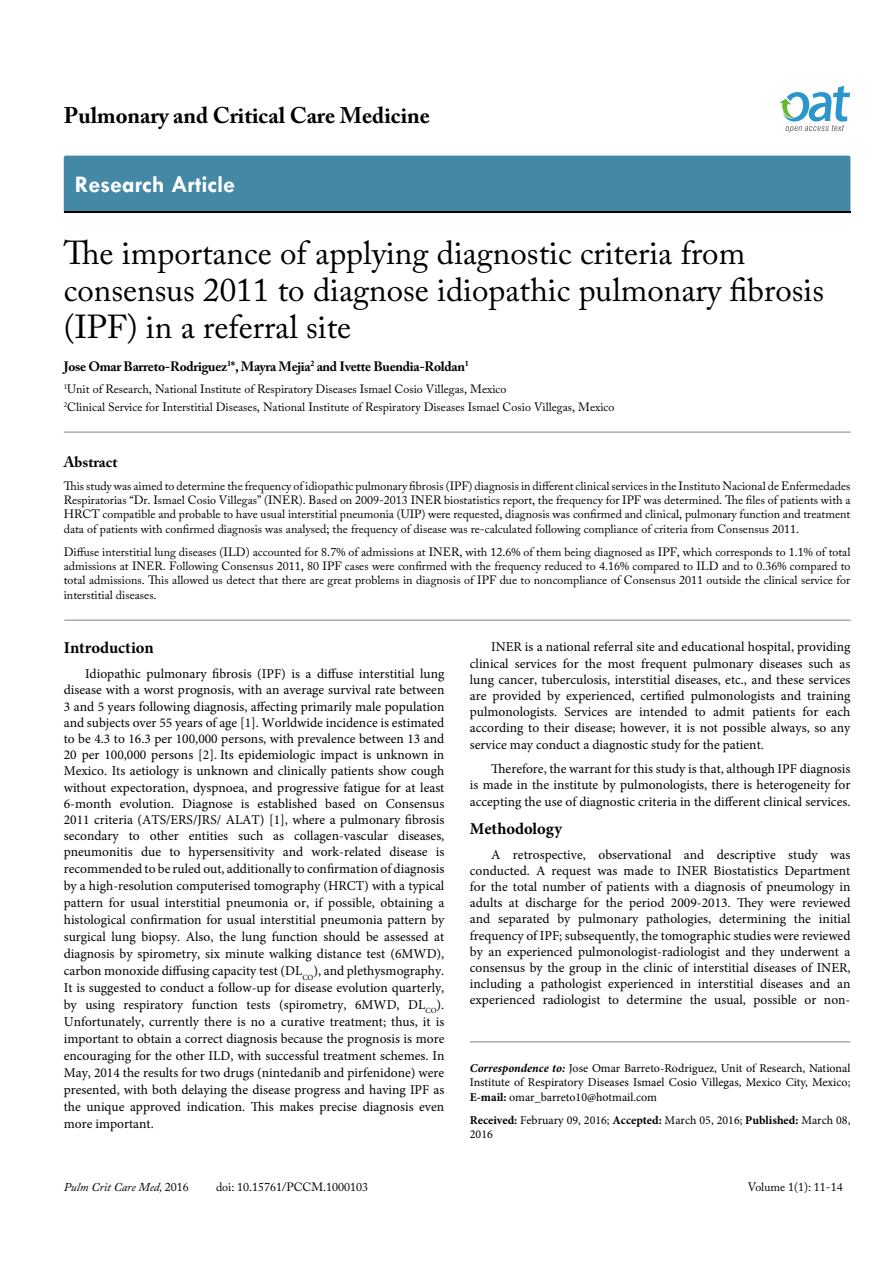
<style>
.page{position:relative;width:893px;height:1263px;background:#fff}
.page>*{position:absolute;margin:0;border:0;box-sizing:border-box;transform-origin:0 0}
.t1{font:33px/37.5px "Adobe Caslon Pro";color:#000}
.t2{font:700 24px "Tw Cen";color:#fff}
.t3{font:700 22.5px "Adobe Caslon Pro";color:#000}
.t4{font:700 16.5px "Minion Pro";letter-spacing:-.005em;color:#000}
.t5{font:700 15px "Adobe Caslon Pro";color:#000}
.t6{font:13.5px/16.6px "Minion Pro";color:#000;text-align:justify}
.t7{font:700 13.5px "Adobe Caslon Pro";letter-spacing:-.02em;color:#000}
.t8{font:12px/14.4px "Adobe Caslon Pro";color:#000;text-align:justify}
.t9{font:12px/14.4px "Minion Pro";color:#000;text-align:justify}
.t10{font:italic 12px "Adobe Caslon Pro";color:#000}
.s1{font-weight:700;font-style:italic}
.s2{font-weight:700}
.s3{font-style:normal}
</style>
<div class="page">
<div style="left:64px;top:156px;width:786px;height:56px;background:#4389a5"></div>
<svg style="left:779px;top:86px;width:71px;height:47px"></svg>
<hr style="left:64px;top:432px;width:786px;height:1px;background:#808285">
<hr style="left:64px;top:620px;width:787px;height:1px;background:#808285">
<hr style="left:470px;top:1042px;width:380px;height:1px;background:#808285">
<h3 class="t3" style="left:64px;top:102px;width:368px">Pulmonary and Critical Care Medicine</h3>
<h2 class="t2" style="left:75px;top:170px;width:162px">Research Article</h2>
<h1 class="t1" style="left:64px;top:233px;width:762px">The importance of applying diagnostic criteria from consensus 2011 to diagnose idiopathic pulmonary fibrosis (IPF) in a referral site</h1>
<p class="t7" style="left:64px;top:358px;width:406px">Jose Omar Barreto-Rodriguez<sup>1</sup>*, Mayra Mejia<sup>2</sup> and Ivette Buendia-Roldan<sup>1</sup></p>
<p class="t8" style="left:64px;top:380px;width:552px;line-height:18px"><sup>1</sup>Unit of Research, National Institute of Respiratory Diseases Ismael Cosio Villegas, Mexico<br><sup>2</sup>Clinical Service for Interstitial Diseases, National Institute of Respiratory Diseases Ismael Cosio Villegas, Mexico</p>
<p class="t5" style="left:64px;top:453px;width:55px">Abstract</p>
<p class="t8" style="left:64px;top:478px;width:788px">This study was aimed to determine the frequency of idiopathic pulmonary fibrosis (IPF) diagnosis in different clinical services in the Instituto Nacional de Enfermedades Respiratorias “Dr. Ismael Cosio Villegas” (INER). Based on 2009-2013 INER biostatistics report, the frequency for IPF was determined. The files of patients with a HRCT compatible and probable to have usual interstitial pneumonia (UIP) were requested, diagnosis was confirmed and clinical, pulmonary function and treatment data of patients with confirmed diagnosis was analysed; the frequency of disease was re-calculated following compliance of criteria from Consensus 2011.</p>
<p class="t8" style="left:64px;top:544px;width:788px">Diffuse interstitial lung diseases (ILD) accounted for 8.7% of admissions at INER, with 12.6% of them being diagnosed as IPF, which corresponds to 1.1% of total admissions at INER. Following Consensus 2011, 80 IPF cases were confirmed with the frequency reduced to 4.16% compared to ILD and to 0.36% compared to total admissions. This allowed us detect that there are great problems in diagnosis of IPF due to noncompliance of Consensus 2011 outside the clinical service for interstitial diseases.</p>
<p class="t4" style="left:64px;top:636px;width:91px">Introduction</p>
<p class="t6" style="left:64px;top:665px;width:382px;text-indent:21px">Idiopathic pulmonary fibrosis (IPF) is a diffuse interstitial lung disease with a worst prognosis, with an average survival rate between 3 and 5 years following diagnosis, affecting primarily male population and subjects over 55 years of age [1]. Worldwide incidence is estimated to be 4.3 to 16.3 per 100,000 persons, with prevalence between 13 and 20 per 100,000 persons [2]. Its epidemiologic impact is unknown in Mexico. Its aetiology is unknown and clinically patients show cough without expectoration, dyspnoea, and progressive fatigue for at least 6-month evolution. Diagnose is established based on Consensus 2011 criteria (ATS/ERS/JRS/ ALAT) [1], where a pulmonary fibrosis secondary to other entities such as collagen-vascular diseases, pneumonitis due to hypersensitivity and work-related disease is recommended to be ruled out, additionally to confirmation of diagnosis by a high-resolution computerised tomography (HRCT) with a typical pattern for usual interstitial pneumonia or, if possible, obtaining a histological confirmation for usual interstitial pneumonia pattern by surgical lung biopsy. Also, the lung function should be assessed at diagnosis by spirometry, six minute walking distance test (6MWD), carbon monoxide diffusing capacity test (DL<sub>CO</sub>), and plethysmography.<br>It is suggested to conduct a follow-up for disease evolution quarterly, by using respiratory function tests (spirometry, 6MWD, DL<sub>CO</sub>).<br>Unfortunately, currently there is no a curative treatment; thus, it is important to obtain a correct diagnosis because the prognosis is more encouraging for the other ILD, with successful treatment schemes. In May, 2014 the results for two drugs (nintedanib and pirfenidone) were presented, with both delaying the disease progress and having IPF as the unique approved indication. This makes precise diagnosis even more important.</p>
<p class="t6" style="left:470px;top:639px;width:382px;line-height:16.2px;text-indent:21px">INER is a national referral site and educational hospital, providing clinical services for the most frequent pulmonary diseases such as lung cancer, tuberculosis, interstitial diseases, etc., and these services are provided by experienced, certified pulmonologists and training pulmonologists. Services are intended to admit patients for each according to their disease; however, it is not possible always, so any service may conduct a diagnostic study for the patient.</p>
<p class="t6" style="left:470px;top:761px;width:382px;line-height:16.2px;text-indent:21px">Therefore, the warrant for this study is that, although IPF diagnosis is made in the institute by pulmonologists, there is heterogeneity for accepting the use of diagnostic criteria in the different clinical services.</p>
<p class="t4" style="left:470px;top:817px;width:94px">Methodology</p>
<p class="t6" style="left:470px;top:846px;width:382px;line-height:16.2px;text-indent:21px">A retrospective, observational and descriptive study was conducted. A request was made to INER Biostatistics Department for the total number of patients with a diagnosis of pneumology in adults at discharge for the period 2009-2013. They were reviewed and separated by pulmonary pathologies, determining the initial frequency of IPF; subsequently, the tomographic studies were reviewed by an experienced pulmonologist-radiologist and they underwent a consensus by the group in the clinic of interstitial diseases of INER, including a pathologist experienced in interstitial diseases and an experienced radiologist to determine the usual, possible or non-</p>
<p class="t9" style="left:470px;top:1061px;width:382px"><span class="s1">Correspondence to:</span> Jose Omar Barreto-Rodriguez, Unit of Research, National Institute of Respiratory Diseases Ismael Cosio Villegas, Mexico City, Mexico; <span class="s2">E-mail:</span> omar_barreto10@hotmail.com</p>
<p class="t9" style="left:470px;top:1113px;width:382px"><span class="s2">Received:</span> February 09, 2016; <span class="s2">Accepted:</span> March 05, 2016; <span class="s2">Published:</span> March 08,<br>2016</p>
<p class="t10" style="left:64px;top:1180px;width:127px">Pulm Crit Care Med, <span class="s3">2016</span></p>
<p class="t8" style="left:216px;top:1180px;width:154px">doi: 10.15761/PCCM.1000103</p>
<p class="t8" style="left:748px;top:1180px;width:96px">Volume 1(1): 11-14</p>
</div>
